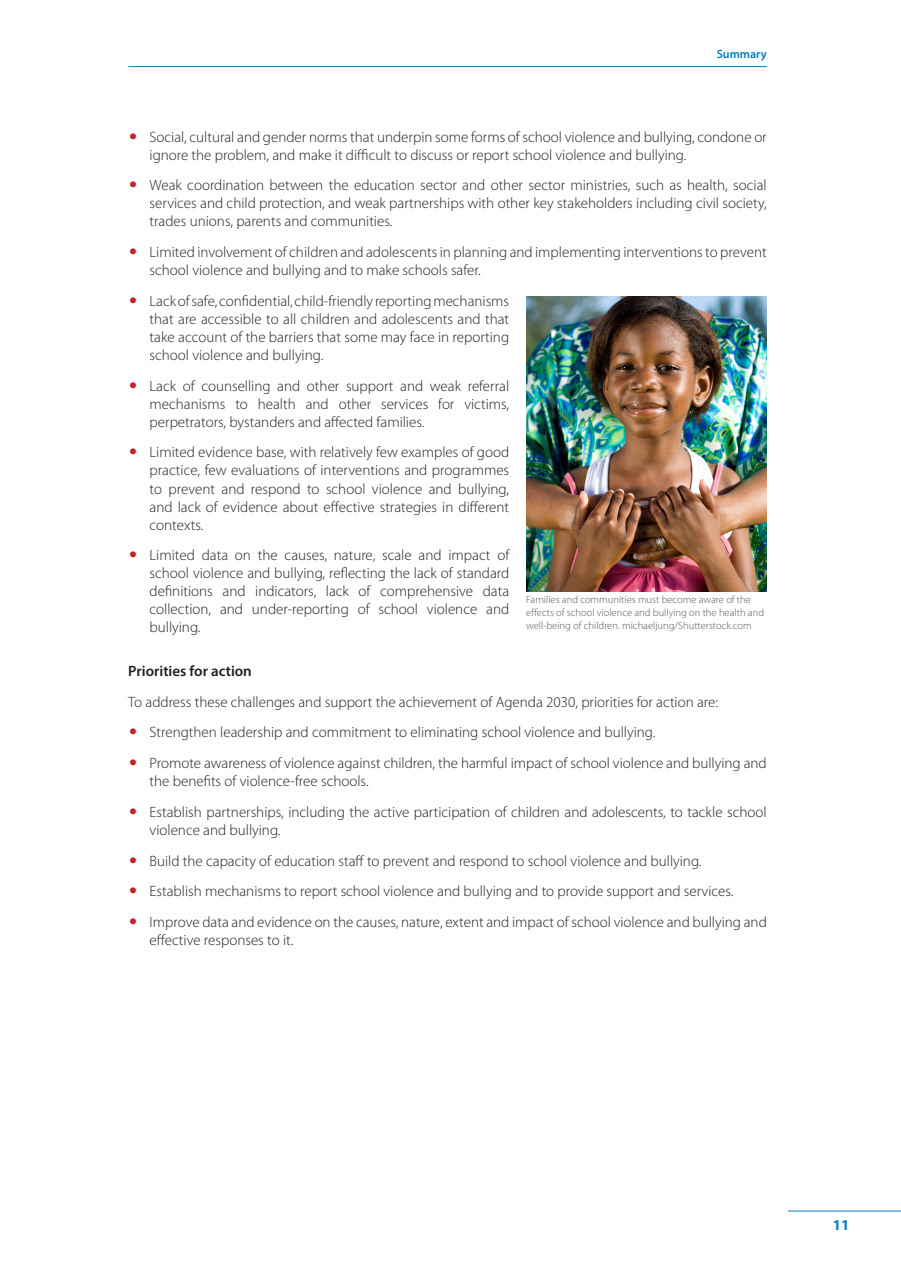
<style>
.page{position:relative;width:901px;height:1271px;background:#fff}
.page>*{position:absolute;margin:0;border:0;box-sizing:border-box;transform-origin:0 0}
.t1{font:300 15px/18px "Myriad Pro";color:#231f20}
.t2{font:600 15px "Myriad Pro";color:#231f20}
.t3{font:700 15px "Myriad Pro";color:#007cc2}
.t4{font:600 12px "Myriad Pro";color:#007cc2}
.t5{font:300 10.5px/12.6px "Myriad Pro";color:#57585a}
</style>
<div class="page">
<hr style="left:787px;top:1210px;width:113px;height:1px;background:#007cc2">
<hr style="left:128px;top:66px;width:638px;height:1px;background:#007cc2">
<img style="left:526px;top:296px;width:240px;height:296px">
<p class="t4" style="left:716px;top:47px;width:52px">Summary</p>
<p class="t1" style="left:149px;top:128px;width:618px">Social, cultural and gender norms that underpin some forms of school violence and bullying, condone or ignore the problem, and make it difficult to discuss or report school violence and bullying.</p>
<p class="t1" style="left:149px;top:177px;width:618px;text-align:justify">Weak coordination between the education sector and other sector ministries, such as health, social services and child protection, and weak partnerships with other key stakeholders including civil society, trades unions, parents and communities.</p>
<p class="t1" style="left:149px;top:243px;width:618px">Limited involvement of children and adolescents in planning and implementing interventions to prevent school violence and bullying and to make schools safer.</p>
<p class="t1" style="left:149px;top:292px;width:361px;text-align:justify">Lack of safe, confidential, child-friendly reporting mechanisms that are accessible to all children and adolescents and that take account of the barriers that some may face in reporting school violence and bullying.</p>
<p class="t1" style="left:149px;top:377px;width:361px;text-align:justify">Lack of counselling and other support and weak referral mechanisms to health and other services for victims, perpetrators, bystanders and affected families.</p>
<p class="t1" style="left:149px;top:444px;width:361px;text-align:justify">Limited evidence base, with relatively few examples of good practice, few evaluations of interventions and programmes to prevent and respond to school violence and bullying, and lack of evidence about effective strategies in different contexts.</p>
<p class="t1" style="left:149px;top:546px;width:361px;text-align:justify">Limited data on the causes, nature, scale and impact of school violence and bullying, reflecting the lack of standard definitions and indicators, lack of comprehensive data collection, and under-reporting of school violence and bullying.</p>
<p class="t2" style="left:128px;top:661px;width:125px">Priorities for action</p>
<p class="t1" style="left:149px;top:686px;width:618px;line-height:30.8px;text-indent:-21px">To address these challenges and support the achievement of Agenda 2030, priorities for action are:<br>Strengthen leadership and commitment to eliminating school violence and bullying.<br>Promote awareness of violence against children, the harmful impact of school violence and bullying and</p>
<p class="t1" style="left:149px;top:766px;width:618px;line-height:30.8px">the benefits of violence-free schools.<br>Establish partnerships, including the active participation of children and adolescents, to tackle school</p>
<p class="t1" style="left:149px;top:815px;width:618px;line-height:30.8px">violence and bullying.<br>Build the capacity of education staff to prevent and respond to school violence and bullying.<br>Establish mechanisms to report school violence and bullying and to provide support and services.<br>Improve data and evidence on the causes, nature, extent and impact of school violence and bullying and</p>
<p class="t1" style="left:149px;top:931px;width:145px">effective responses to it.</p>
<p class="t5" style="left:526px;top:594px;width:239px">Families and communities must become aware of the effects of school violence and bullying on the health and well-being of children. michaeljung/Shutterstock.com</p>
<p class="t3" style="left:832px;top:1215px;width:18px">11</p>
</div>
